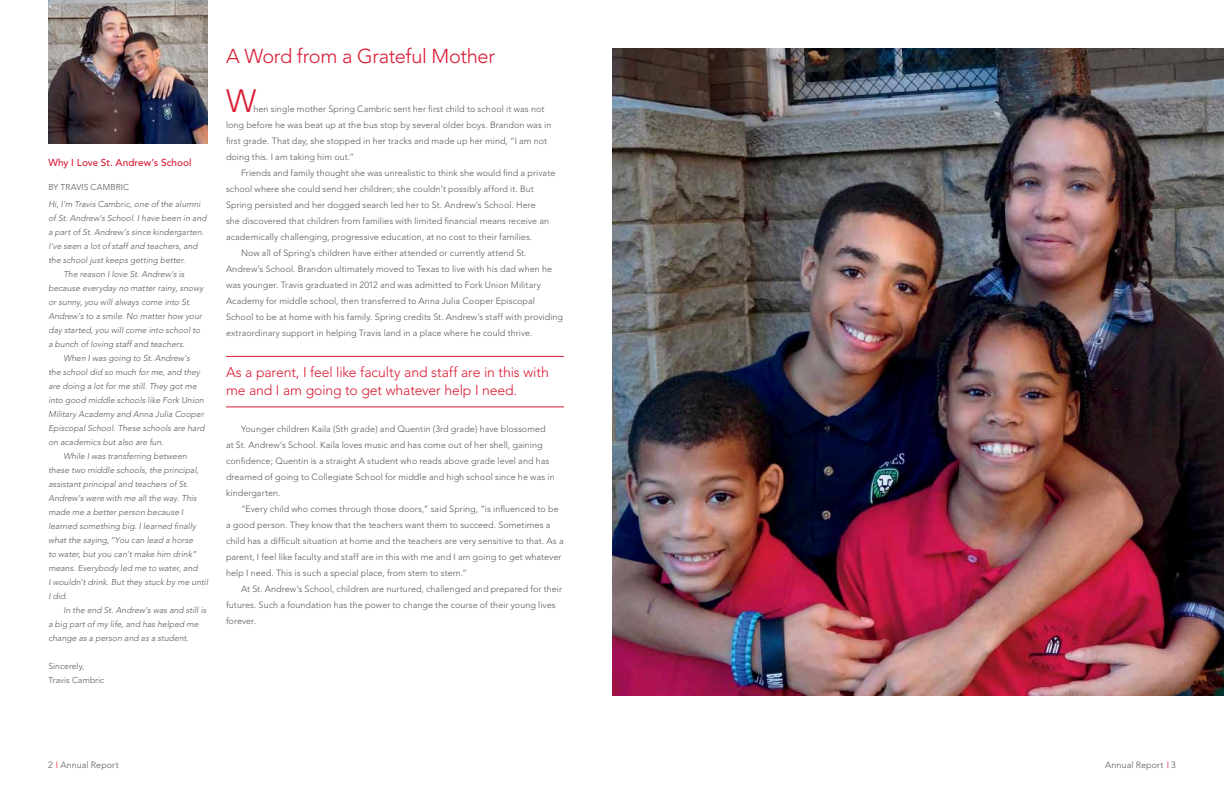
<style>
.page{position:relative;width:1224px;height:792px;background:#fff}
.page>*{position:absolute;margin:0;border:0;box-sizing:border-box;transform-origin:0 0}
.t1{font:300 32px "Avenir";color:#da1a32}
.t2{font:300 20px "Avenir";letter-spacing:-.02em;color:#da1a32}
.t3{font:300 14px/18px "Avenir";letter-spacing:-.01em;color:#da1a32}
.t4{font:500 10px "Avenir LT Std";letter-spacing:.005em;color:#da1a32}
.t5{font:300 9px/16px "Avenir";letter-spacing:.005em;color:#58595b}
.t6{font:italic 300 8.5px "Avenir";letter-spacing:.005em;color:#58595b}
.t7{font:300 8.5px/14px "Avenir";letter-spacing:.01em;color:#58595b}
.s1{color:#da1a32}
</style>
<div class="page">
<img style="left:612px;top:48px;width:612px;height:648px">
<img style="left:48px;top:0;width:160px;height:144px">
<hr style="left:226px;top:356px;width:338px;height:1px;background:#da1a32">
<hr style="left:226px;top:407px;width:338px;height:1px;background:#da1a32">
<p class="t4" style="left:48px;top:157px;width:145px">Why I Love St. Andrew’s School</p>
<p class="t7" style="left:48px;top:180px;width:23px">by Travis</p>
<p class="t7" style="left:91px;top:180px;width:13px">Cambric</p>
<p class="t6" style="left:48px;top:199px;width:154px">Hi, I’m Travis Cambric, one of the alumni</p>
<p class="t6" style="left:48px;top:213px;width:160px">of St. Andrew’s School. I have been in and</p>
<p class="t6" style="left:48px;top:227px;width:157px">a part of St. Andrew’s since kindergarten.</p>
<p class="t6" style="left:48px;top:241px;width:151px">I’ve seen a lot of staff and teachers, and</p>
<p class="t6" style="left:48px;top:255px;width:138px">the school just keeps getting better.</p>
<p class="t6" style="left:63px;top:269px;width:123px">The reason I love St. Andrew’s is</p>
<p class="t6" style="left:48px;top:283px;width:157px">because everyday no matter rainy, snowy</p>
<p class="t6" style="left:48px;top:297px;width:144px">or sunny, you will always come into St.</p>
<p class="t6" style="left:48px;top:311px;width:155px">Andrew’s to a smile. No matter how your</p>
<p class="t6" style="left:48px;top:325px;width:153px">day started, you will come into school to</p>
<p class="t6" style="left:48px;top:339px;width:138px">a bunch of loving staff and teachers.</p>
<p class="t6" style="left:63px;top:353px;width:128px">When I was going to St. Andrew’s</p>
<p class="t6" style="left:48px;top:367px;width:153px">the school did so much for me, and they</p>
<p class="t6" style="left:48px;top:381px;width:150px">are doing a lot for me still. They got me</p>
<p class="t6" style="left:48px;top:395px;width:157px">into good middle schools like Fork Union</p>
<p class="t6" style="left:48px;top:409px;width:157px">Military Academy and Anna Julia Cooper</p>
<p class="t6" style="left:48px;top:423px;width:158px">Episcopal School. These schools are hard</p>
<p class="t6" style="left:48px;top:437px;width:117px">on academics but also are fun.</p>
<p class="t6" style="left:63px;top:451px;width:125px">While I was transferring between</p>
<p class="t6" style="left:48px;top:465px;width:152px">these two middle schools, the principal,</p>
<p class="t6" style="left:48px;top:479px;width:141px">assistant principal and teachers of St.</p>
<p class="t6" style="left:48px;top:493px;width:150px">Andrew’s were with me all the way. This</p>
<p class="t6" style="left:48px;top:507px;width:137px">made me a better person because I</p>
<p class="t6" style="left:48px;top:521px;width:149px">learned something big. I learned finally</p>
<p class="t6" style="left:48px;top:535px;width:146px">what the saying, “You can lead a horse</p>
<p class="t6" style="left:48px;top:549px;width:150px">to water, but you can’t make him drink”</p>
<p class="t6" style="left:48px;top:563px;width:151px">means. Everybody led me to water, and</p>
<p class="t6" style="left:48px;top:577px;width:161px">I wouldn’t drink. But they stuck by me until</p>
<p class="t6" style="left:48px;top:591px;width:21px">I did.</p>
<p class="t6" style="left:63px;top:605px;width:145px">In the end St. Andrew’s was and still is</p>
<p class="t6" style="left:48px;top:619px;width:152px">a big part of my life, and has helped me</p>
<p class="t6" style="left:48px;top:633px;width:142px">change as a person and as a student.</p>
<p class="t7" style="left:48px;top:659px;width:58px">Sincerely,<br>Travis Cambric</p>
<h2 class="t2" style="left:226px;top:44px;width:271px">A Word from a Grateful Mother</h2>
<h1 class="t1" style="left:226px;top:82px;width:32px">W</h1>
<p class="t5" style="left:226px;top:101px;width:327px;text-indent:27px">hen single mother Spring Cambric sent her first child to school it was not long before he was beat up at the bus stop by several older boys. Brandon was in first grade. That day, she stopped in her tracks and made up her mind, “I am not doing this. I am taking him out.”</p>
<p class="t5" style="left:241px;top:165px;width:316px">Friends and family thought she was unrealistic to think she would find a private</p>
<p class="t5" style="left:226px;top:181px;width:309px">school where she could send her children; she couldn’t possibly afford it. But</p>
<p class="t5" style="left:226px;top:197px;width:311px">Spring persisted and her dogged search led her to St. Andrew’s School. Here</p>
<p class="t5" style="left:226px;top:213px;width:325px">she discovered that children from families with limited financial means receive an</p>
<p class="t5" style="left:226px;top:229px;width:308px">academically challenging, progressive education, at no cost to their families.</p>
<p class="t5" style="left:241px;top:245px;width:287px">Now all of Spring’s children have either attended or currently attend St.</p>
<p class="t5" style="left:226px;top:261px;width:328px">Andrew’s School. Brandon ultimately moved to Texas to live with his dad when he</p>
<p class="t5" style="left:226px;top:277px;width:316px">was younger. Travis graduated in 2012 and was admitted to Fork Union Military</p>
<p class="t5" style="left:226px;top:293px;width:310px">Academy for middle school, then transferred to Anna Julia Cooper Episcopal</p>
<p class="t5" style="left:226px;top:309px;width:339px">School to be at home with his family. Spring credits St. Andrew’s staff with providing</p>
<p class="t5" style="left:226px;top:325px;width:308px">extraordinary support in helping Travis land in a place where he could thrive.</p>
<h3 class="t3" style="left:226px;top:363px;width:324px">As a parent, I feel like faculty and staff are in this with me and I am going to get whatever help I need.</h3>
<p class="t5" style="left:226px;top:421px;width:330px;text-indent:15px">Younger children Kaila (5th grade) and Quentin (3rd grade) have blossomed at St. Andrew’s School. Kaila loves music and has come out of her shell, gaining confidence; Quentin is a straight A student who reads above grade level and has dreamed of going to Collegiate School for middle and high school since he was in kindergarten.</p>
<p class="t5" style="left:226px;top:501px;width:339px;text-indent:15px">“Every child who comes through those doors,” said Spring, “is influenced to be a good person. They know that the teachers want them to succeed. Sometimes a child has a difficult situation at home and the teachers are very sensitive to that. As a parent, I feel like faculty and staff are in this with me and I am going to get whatever help I need. This is such a special place, from stem to stern.”</p>
<p class="t5" style="left:226px;top:581px;width:338px;text-indent:15px">At St. Andrew’s School, children are nurtured, challenged and prepared for their futures. Such a foundation has the power to change the course of their young lives forever.</p>
<p class="t5" style="left:48px;top:757px;width:72px">2 <span class="s1">I</span> Annual Report</p>
<p class="t5" style="left:1105px;top:757px;width:72px">Annual Report <span class="s1">I</span> 3</p>
</div>
